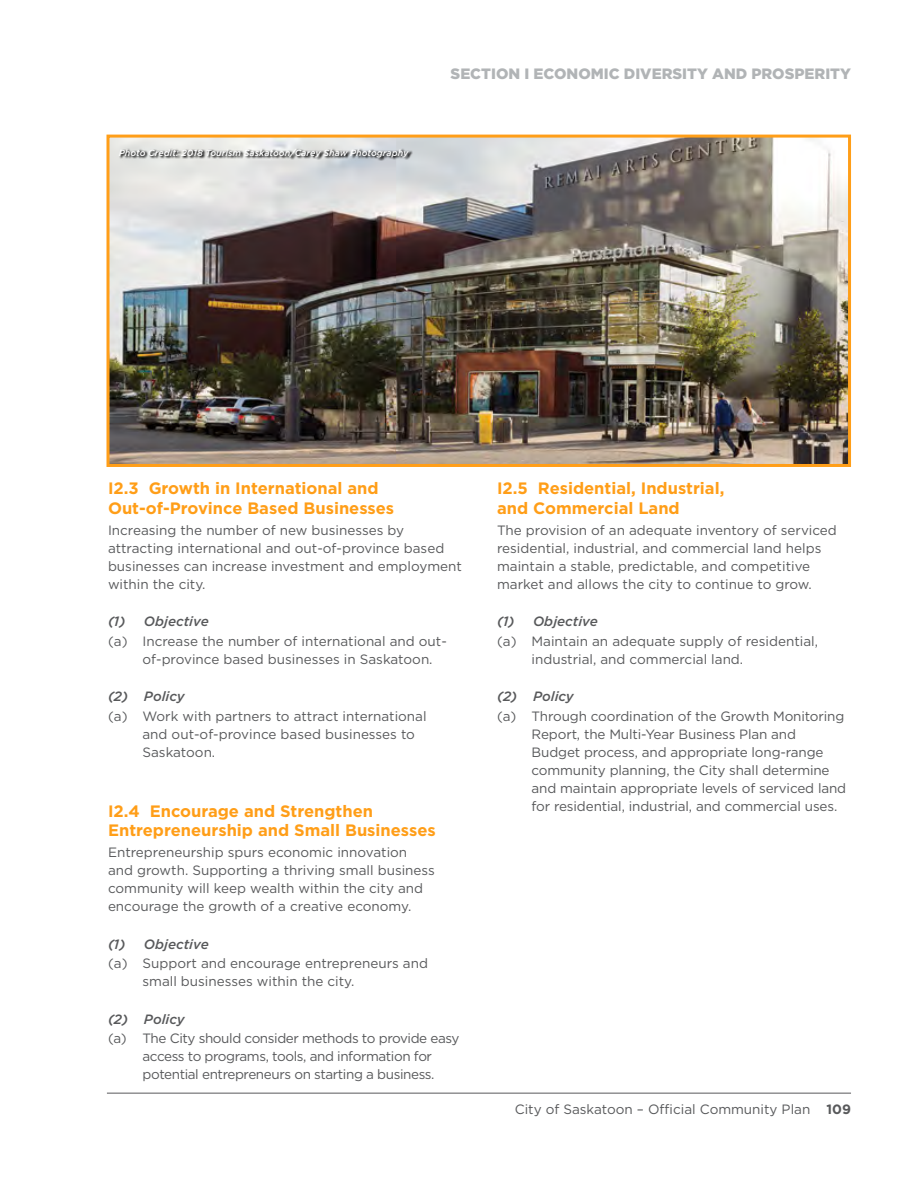
<style>
.page{position:relative;width:918px;height:1188px;background:#fff}
.page>*{position:absolute;margin:0;border:0;box-sizing:border-box;transform-origin:0 0}
.t1{font:700 16.5px/19.5px "Gotham";color:#ff9e18}
.t2{font:900 15px "Gotham";color:#b1b4b6}
.t3{font:13.5px/18px "Gotham";color:#58595b}
.t4{font:13.5px/18px "Gotham";letter-spacing:-.03em;color:#58595b}
.t5{font:italic 500 13.5px "Gotham";color:#58595b}
.t6{font:italic 500 9px "Gotham";color:#fff}
.s1{font-weight:700}
</style>
<div class="page">
<hr style="left:107px;top:1093px;width:744px;height:1px;background:#58595b">
<img style="left:110px;top:139px;width:737px;height:324px">
<div style="left:106px;top:135px;width:745px;height:332px;border:3px solid #ff9e18"></div>
<svg style="left:119px;top:149px;width:294px;height:12px;background:#a4a6a6"></svg>
<p class="t6" style="left:119px;top:147px;width:291px">Photo Credit: 2018 Tourism Saskatoon/Carey Shaw Photography</p>
<p class="t2" style="left:451px;top:64px;width:402px">SECTION I ECONOMIC DIVERSITY AND PROSPERITY</p>
<p class="t1" style="left:108px;top:479px;width:288px">I2.3 Growth in International and<br>Out-of-Province Based Businesses</p>
<p class="t3" style="left:108px;top:521px;width:355px">Increasing the number of new businesses by attracting international and out-of-province based businesses can increase investment and employment within the city.</p>
<p class="t5" style="left:108px;top:613px;width:102px">(1) Objective</p>
<p class="t3" style="left:143px;top:632px;width:306px;text-indent:-35px">(a) Increase the number of international and out&shy;of-province based businesses in Saskatoon.</p>
<p class="t5" style="left:108px;top:688px;width:78px">(2) Policy</p>
<p class="t3" style="left:143px;top:707px;width:286px;text-indent:-35px">(a) Work with partners to attract international and out-of-province based businesses to<br>Saskatoon.</p>
<p class="t1" style="left:108px;top:801px;width:329px">I2.4 Encourage and Strengthen<br>Entrepreneurship and Small Businesses</p>
<p class="t3" style="left:108px;top:843px;width:328px">Entrepreneurship spurs economic innovation and growth. Supporting a thriving small business community will keep wealth within the city and encourage the growth of a creative economy.</p>
<p class="t5" style="left:108px;top:935px;width:102px">(1) Objective</p>
<p class="t3" style="left:143px;top:954px;width:287px;text-indent:-35px">(a) Support and encourage entrepreneurs and small businesses within the city.</p>
<p class="t5" style="left:108px;top:1010px;width:78px">(2) Policy</p>
<p class="t4" style="left:143px;top:1029px;width:319px;text-indent:-35px">(a) The City should consider methods to provide easy access to programs, tools, and information for potential entrepreneurs on starting a business.</p>
<p class="t1" style="left:497px;top:479px;width:229px">I2.5 Residential, Industrial, and Commercial Land</p>
<p class="t3" style="left:497px;top:521px;width:341px">The provision of an adequate inventory of serviced residential, industrial, and commercial land helps maintain a stable, predictable, and competitive market and allows the city to continue to grow.</p>
<p class="t5" style="left:497px;top:613px;width:102px">(1) Objective</p>
<p class="t3" style="left:532px;top:632px;width:288px;text-indent:-35px">(a) Maintain an adequate supply of residential, industrial, and commercial land.</p>
<p class="t5" style="left:497px;top:688px;width:78px">(2) Policy</p>
<p class="t3" style="left:532px;top:707px;width:316px;text-indent:-35px">(a) Through coordination of the Growth Monitoring Report, the Multi-Year Business Plan and Budget process, and appropriate long-range community planning, the City shall determine and maintain appropriate levels of serviced land for residential, industrial, and commercial uses.</p>
<p class="t3" style="left:515px;top:1100px;width:338px">City of Saskatoon – Official Community Plan <span class="s1">109</span></p>
</div>
